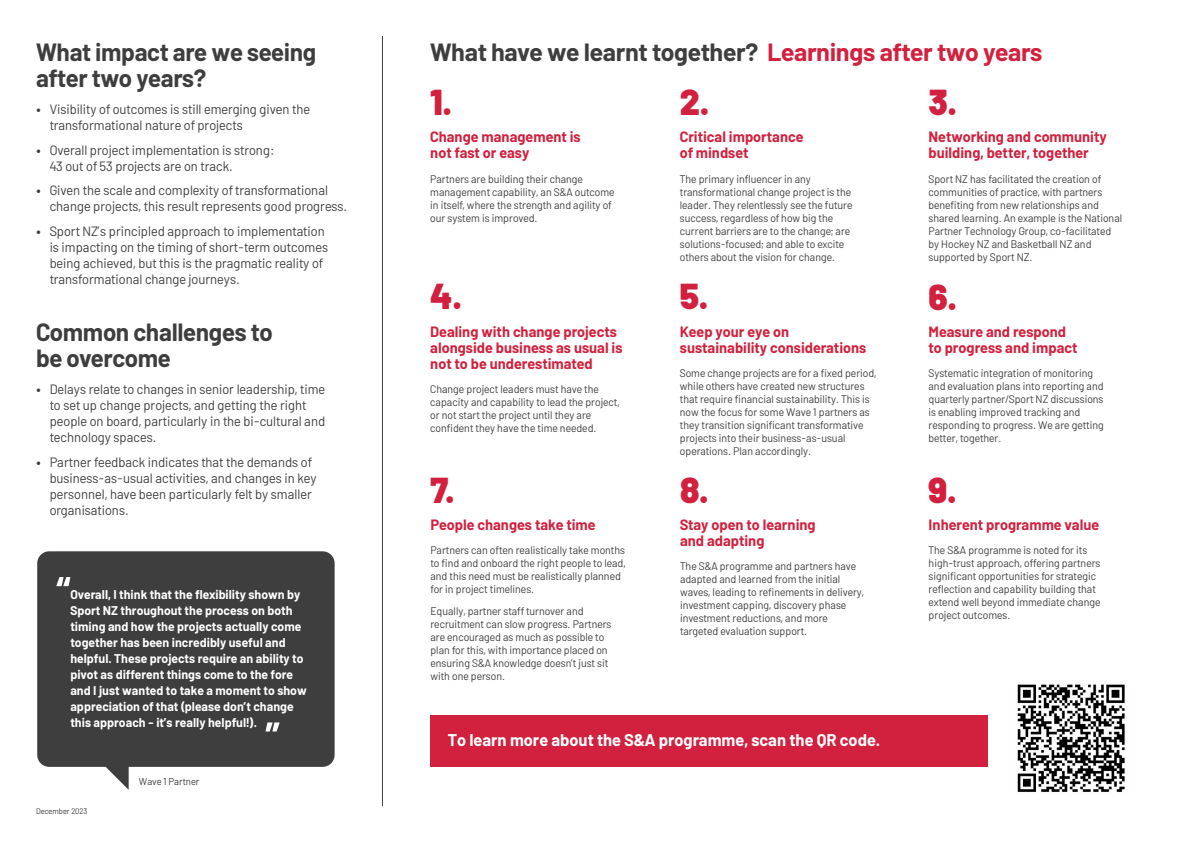
<style>
.page{position:relative;width:1191px;height:842px;background:#fff}
.page>*{position:absolute;margin:0;border:0;box-sizing:border-box;transform-origin:0 0}
.Number{font:900 36px "Barlow";color:#d1213e}
.Red_Sub{font:700 25px/26px "Barlow";letter-spacing:-.015em;color:#3e3e3f}
._2ND_HEAD{font:700 25px "Barlow";letter-spacing:-.015em;color:#3e3e3f}
.Barlow_Text{font:700 17px "Barlow";color:#fff}
.Red_Sub_2{font:700 15px/16px "Barlow";color:#d1213e}
.t1{font:13.5px/16px "Barlow";color:#3e3e3f}
.Red_Sub-2{font:700 12.7px/16px "Barlow";color:#fff}
.Barlow_Text_3{font:11px/13px "Barlow";color:#3e3e3f}
.Red_Sub-3{font:10px "Barlow";color:#3e3e3f}
.Barlow_Text-2{font:8px "Barlow";color:#3e3e3f}
.s1{font-weight:700}
.s2{color:#d1213e}
</style>
<div class="page">
<div style="left:430px;top:715px;width:558px;height:52px;background:#d1213e"></div>
<img style="left:1017px;top:684px;width:108px;height:108px">
<div style="left:37px;top:551px;width:297px;height:216px;background:#3e3e3f;border-radius:12px"></div>
<svg style="left:56px;top:577px;width:14px;height:9px"></svg>
<svg style="left:265px;top:722px;width:15px;height:9px"></svg>
<svg style="left:100px;top:766px;width:29px;height:24px"></svg>
<hr style="left:382px;top:36px;width:1px;height:770px;background:#3e3e3f">
<p class="Red_Sub" style="left:36px;top:37px;width:282px">What impact are we seeing after two years?</p>
<p class="t1" style="left:50px;top:100px;width:262px;text-indent:-14px"><span class="s1">•</span> Visibility of outcomes is still emerging given the transformational nature of projects</p>
<p class="t1" style="left:50px;top:141px;width:226px;text-indent:-14px"><span class="s1">•</span> Overall project implementation is strong:<br>43 out of 53 projects are on track.</p>
<p class="t1" style="left:50px;top:181px;width:299px;text-indent:-14px"><span class="s1">•</span> Given the scale and complexity of transformational change projects, this result represents good progress.</p>
<p class="t1" style="left:50px;top:222px;width:280px;text-indent:-14px"><span class="s1">•</span> Sport NZ’s principled approach to implementation is impacting on the timing of short-term outcomes being achieved, but this is the pragmatic reality of transformational change journeys.</p>
<p class="Red_Sub" style="left:36px;top:317px;width:238px">Common challenges to be overcome</p>
<p class="t1" style="left:50px;top:380px;width:277px;text-indent:-14px"><span class="s1">•</span> Delays relate to changes in senior leadership, time to set up change projects, and getting the right people on board, particularly in the bi-cultural and technology spaces.</p>
<p class="t1" style="left:50px;top:453px;width:268px;text-indent:-14px"><span class="s1">•</span> Partner feedback indicates that the demands of business-as-usual activities, and changes in key personnel, have been particularly felt by smaller organisations.</p>
<p class="Red_Sub-2" style="left:70px;top:585px;width:238px">Overall, I think that the flexibility shown by Sport NZ throughout the process on both timing and how the projects actually come together has been incredibly useful and helpful. These projects require an ability to pivot as different things come to the fore and I just wanted to take a moment to show appreciation of that (please don’t change this approach - it’s really helpful!).</p>
<p class="Barlow_Text-2" style="left:36px;top:805px;width:53px">December 2023</p>
<p class="Red_Sub-3" style="left:139px;top:774px;width:62px">Wave 1 Partner</p>
<p class="_2ND_HEAD" style="left:430px;top:34px;width:614px">What have we learnt together? <span class="s2">Learnings after two years</span></p>
<p class="Number" style="left:430px;top:75px;width:23px">1.</p>
<p class="Red_Sub_2" style="left:430px;top:128px;width:152px">Change management is not fast or easy</p>
<p class="Barlow_Text_3" style="left:430px;top:171px;width:186px">Partners are building their change management capability, an S&amp;A outcome in itself, where the strength and agility of our system is improved.</p>
<p class="Number" style="left:680px;top:75px;width:31px">2.</p>
<p class="Red_Sub_2" style="left:680px;top:128px;width:125px">Critical importance of mindset</p>
<p class="Barlow_Text_3" style="left:680px;top:171px;width:174px">The primary influencer in any transformational change project is the leader. They relentlessly see the future success, regardless of how big the current barriers are to the change; are solutions-focused; and able to excite others about the vision for change.</p>
<p class="Number" style="left:928px;top:75px;width:30px">3.</p>
<p class="Red_Sub_2" style="left:928px;top:128px;width:180px">Networking and community building, better, together</p>
<p class="Barlow_Text_3" style="left:928px;top:171px;width:195px">Sport NZ has facilitated the creation of communities of practice, with partners benefiting from new relationships and shared learning. An example is the National Partner Technology Group, co-facilitated by Hockey NZ and Basketball NZ and supported by Sport NZ.</p>
<p class="Number" style="left:430px;top:269px;width:33px">4.</p>
<p class="Red_Sub_2" style="left:430px;top:322px;width:194px">Dealing with change projects alongside business as usual is not to be underestimated</p>
<p class="Barlow_Text_3" style="left:430px;top:382px;width:191px">Change project leaders must have the capacity and capability to lead the project, or not start the project until they are confident they have the time needed.</p>
<p class="Number" style="left:430px;top:463px;width:26px">7.</p>
<p class="Red_Sub_2" style="left:430px;top:515px;width:167px">People changes take time</p>
<p class="Barlow_Text_3" style="left:430px;top:543px;width:197px">Partners can often realistically take months to find and onboard the right people to lead, and this need must be realistically planned for in project timelines.</p>
<p class="Barlow_Text_3" style="left:430px;top:603px;width:182px">Equally, partner staff turnover and recruitment can slow progress. Partners are encouraged as much as possible to plan for this, with importance placed on ensuring S&amp;A knowledge doesn’t just sit with one person.</p>
<p class="Number" style="left:680px;top:269px;width:30px">5.</p>
<p class="Red_Sub_2" style="left:680px;top:322px;width:188px">Keep your eye on sustainability considerations</p>
<p class="Barlow_Text_3" style="left:680px;top:366px;width:198px">Some change projects are for a fixed period, while others have created new structures that require financial sustainability. This is now the focus for some Wave 1 partners as they transition significant transformative projects into their business-as-usual operations. Plan accordingly.</p>
<p class="Number" style="left:680px;top:463px;width:30px">8.</p>
<p class="Red_Sub_2" style="left:680px;top:515px;width:137px">Stay open to learning and adapting</p>
<p class="Barlow_Text_3" style="left:680px;top:559px;width:186px">The S&amp;A programme and partners have adapted and learned from the initial waves, leading to refinements in delivery, investment capping, discovery phase investment reductions, and more targeted evaluation support.</p>
<p class="Barlow_Text" style="left:448px;top:728px;width:434px">To learn more about the S&amp;A programme, scan the QR code.</p>
<p class="Number" style="left:928px;top:270px;width:30px">6.</p>
<p class="Red_Sub_2" style="left:928px;top:322px;width:150px">Measure and respond to progress and impact</p>
<p class="Barlow_Text_3" style="left:928px;top:366px;width:177px">Systematic integration of monitoring and evaluation plans into reporting and quarterly partner/Sport NZ discussions is enabling improved tracking and responding to progress. We are getting better, together.</p>
<p class="Number" style="left:928px;top:463px;width:29px">9.</p>
<p class="Red_Sub_2" style="left:928px;top:515px;width:172px">Inherent programme value</p>
<p class="Barlow_Text_3" style="left:928px;top:543px;width:173px">The S&amp;A programme is noted for its high-trust approach, offering partners significant opportunities for strategic reflection and capability building that extend well beyond immediate change project outcomes.</p>
</div>
